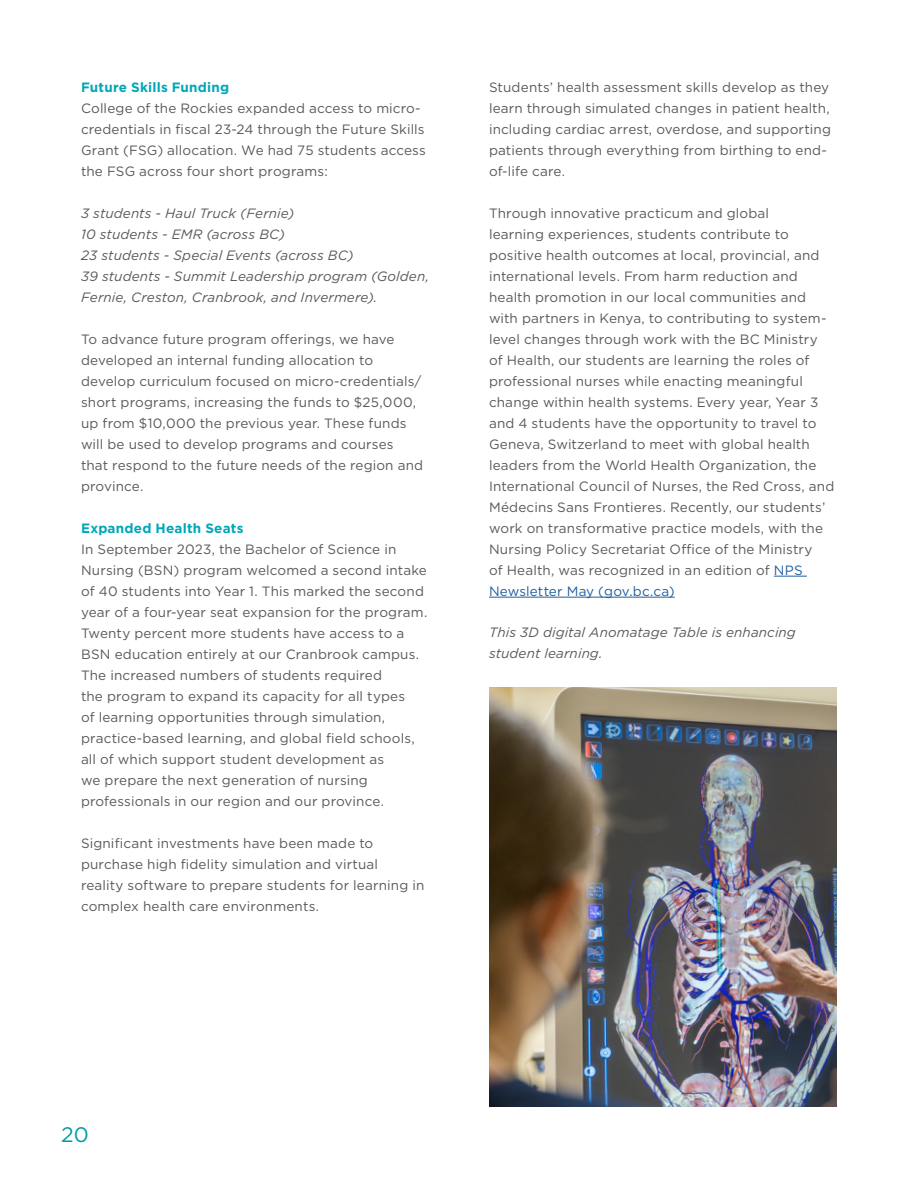
<style>
.page{position:relative;width:918px;height:1188px;background:#fff}
.page>*{position:absolute;margin:0;border:0;box-sizing:border-box;transform-origin:0 0}
.t1{font:21px "Gotham";color:#009aa6}
.t2{font:13.5px/21px "Gotham";letter-spacing:.01em;color:#58595b}
.t3{font:italic 13.5px/21px "Gotham";letter-spacing:.01em;color:#58595b}
.t4{font:700 13.5px "Gotham";letter-spacing:.015em;color:#00a7b8}
.s1{color:#215e9e}
</style>
<div class="page">
<img style="left:489px;top:688px;width:348px;height:419px">
<hr style="left:774px;top:576px;width:33px;height:1px;background:#215e9e">
<hr style="left:489px;top:597px;width:186px;height:1px;background:#215e9e">
<p class="t4" style="left:81px;top:78px;width:150px">Future Skills Funding</p>
<p class="t2" style="left:81px;top:97px;width:346px">College of the Rockies expanded access to micro&shy;credentials in fiscal 23-24 through the Future Skills Grant (FSG) allocation. We had 75 students access the FSG across four short programs:</p>
<p class="t3" style="left:81px;top:202px;width:349px">3 students - Haul Truck (Fernie)<br>10 students - EMR (across BC)<br>23 students - Special Events (across BC)<br>39 students - Summit Leadership program (Golden, Fernie, Creston, Cranbrook, and Invermere).</p>
<p class="t2" style="left:81px;top:328px;width:344px">To advance future program offerings, we have developed an internal funding allocation to develop curriculum focused on micro-credentials/ short programs, increasing the funds to $25,000, up from $10,000 the previous year. These funds will be used to develop programs and courses that respond to the future needs of the region and province.</p>
<p class="t4" style="left:81px;top:519px;width:164px">Expanded Health Seats</p>
<p class="t2" style="left:81px;top:538px;width:348px">In September 2023, the Bachelor of Science in Nursing (BSN) program welcomed a second intake of 40 students into Year 1. This marked the second year of a four-year seat expansion for the program.<br>Twenty percent more students have access to a BSN education entirely at our Cranbrook campus.<br>The increased numbers of students required<br>the program to expand its capacity for all types<br>of learning opportunities through simulation, practice-based learning, and global field schools, all of which support student development as<br>we prepare the next generation of nursing professionals in our region and our province.</p>
<p class="t2" style="left:81px;top:832px;width:345px">Significant investments have been made to purchase high fidelity simulation and virtual<br>reality software to prepare students for learning in complex health care environments.</p>
<p class="t2" style="left:489px;top:76px;width:343px">Students’ health assessment skills develop as they learn through simulated changes in patient health, including cardiac arrest, overdose, and supporting patients through everything from birthing to end&shy;of-life care.</p>
<p class="t2" style="left:489px;top:202px;width:347px">Through innovative practicum and global<br>learning experiences, students contribute to positive health outcomes at local, provincial, and international levels. From harm reduction and health promotion in our local communities and with partners in Kenya, to contributing to system&shy;level changes through work with the BC Ministry of Health, our students are learning the roles of professional nurses while enacting meaningful change within health systems. Every year, Year 3 and 4 students have the opportunity to travel to Geneva, Switzerland to meet with global health leaders from the World Health Organization, the International Council of Nurses, the Red Cross, and Médecins Sans Frontieres. Recently, our students’ work on transformative practice models, with the Nursing Policy Secretariat Office of the Ministry<br>of Health, was recognized in an edition of <span class="s1">NPS Newsletter May (gov.bc.ca)</span></p>
<p class="t3" style="left:489px;top:621px;width:308px">This 3D digital Anomatage Table is enhancing student learning.</p>
<h1 class="t1" style="left:61px;top:1121px;width:29px">20</h1>
</div>
